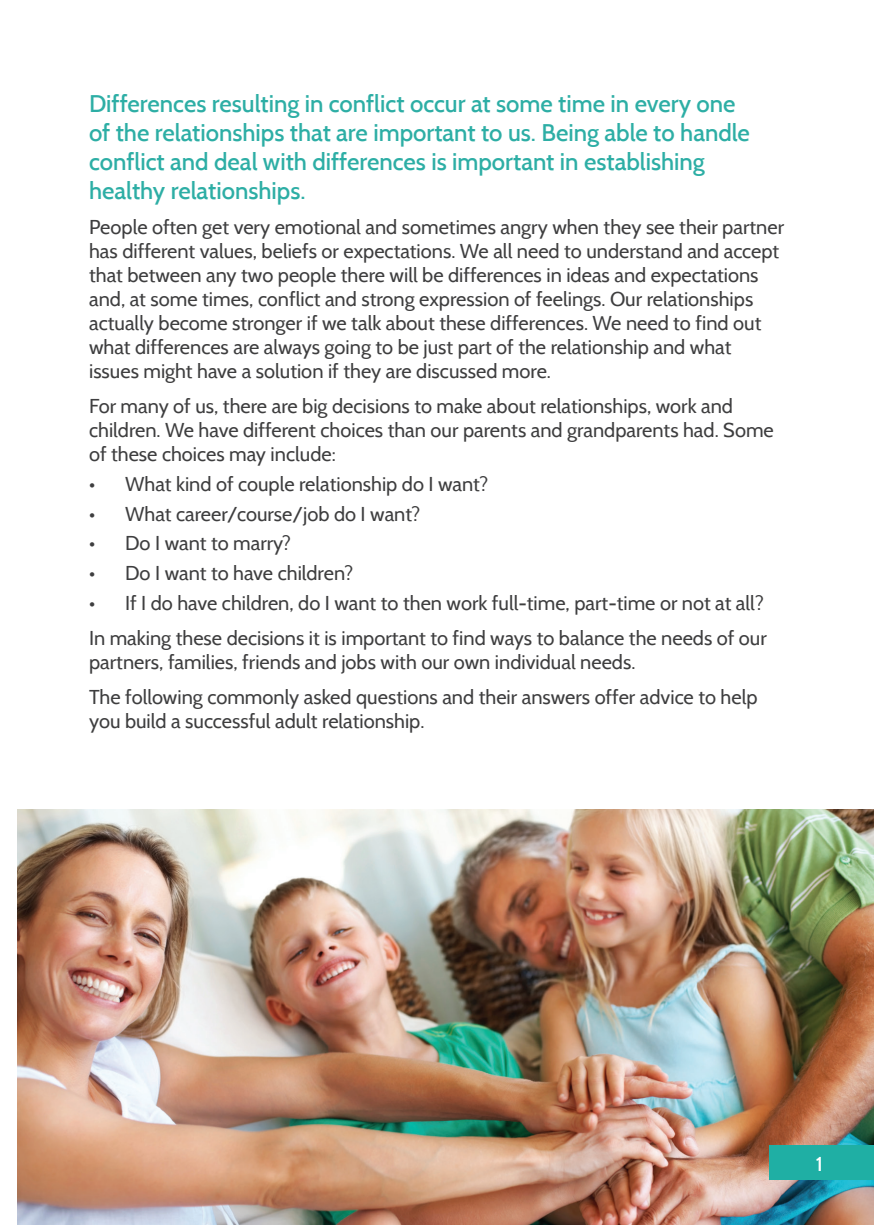
<style>
.page{position:relative;width:874px;height:1225px;background:#fff}
.page>*{position:absolute;margin:0;border:0;box-sizing:border-box;transform-origin:0 0}
.t1{font:500 24px/28.8px "Cabin";color:#2daea5}
.t2{font:20px/24px "Cabin";color:#3e3e3f}
.t3{font:500 20px "Cabin";color:#fff}
</style>
<div class="page">
<img style="left:17px;top:809px;width:856px;height:416px">
<div style="left:768px;top:1145px;width:105px;height:34px;background:#1fafa4"></div>
<p class="t1" style="left:89px;top:89px;width:662px">Differences resulting in conflict occur at some time in every one of the relationships that are important to us. Being able to handle conflict and deal with differences is important in establishing healthy relationships.</p>
<p class="t2" style="left:89px;top:215px;width:696px">People often get very emotional and sometimes angry when they see their partner has different values, beliefs or expectations. We all need to understand and accept that between any two people there will be differences in ideas and expectations and, at some times, conflict and strong expression of feelings. Our relationships actually become stronger if we talk about these differences. We need to find out what differences are always going to be just part of the relationship and what issues might have a solution if they are discussed more.</p>
<p class="t2" style="left:89px;top:394px;width:685px">For many of us, there are big decisions to make about relationships, work and children. We have different choices than our parents and grandparents had. Some of these choices may include:</p>
<p class="t2" style="left:89px;top:472px;width:400px">• What kind of couple relationship do I want?</p>
<p class="t2" style="left:89px;top:501px;width:332px">• What career/course/job do I want?</p>
<p class="t2" style="left:89px;top:531px;width:203px">• Do I want to marry?</p>
<p class="t2" style="left:89px;top:561px;width:266px">• Do I want to have children?</p>
<p class="t2" style="left:89px;top:585px;width:679px;line-height:35.4px">• If I do have children, do I want to then work full-time, part-time or not at all?<br>In making these decisions it is important to find ways to balance the needs of our</p>
<p class="t2" style="left:89px;top:644px;width:669px;line-height:35.4px">partners, families, friends and jobs with our own individual needs.<br>The following commonly asked questions and their answers offer advice to help</p>
<p class="t2" style="left:89px;top:709px;width:337px">you build a successful adult relationship.</p>
<p class="t3" style="left:815px;top:1151px;width:9px">1</p>
</div>
